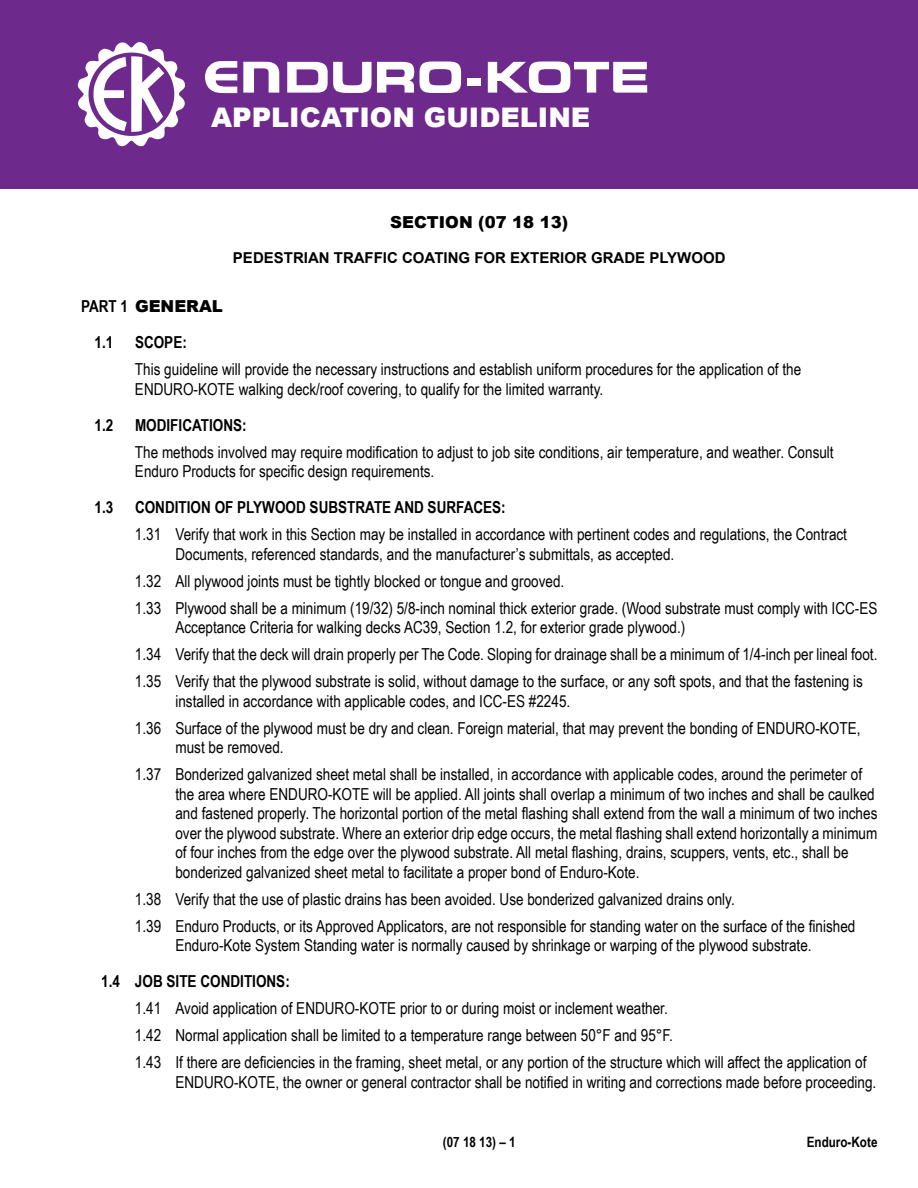
<style>
.page{position:relative;width:918px;height:1188px;background:#fff}
.page>*{position:absolute;margin:0;border:0;box-sizing:border-box;transform-origin:0 0}
.t1{font:27px "Arial MT Black";color:#fff}
.t2{font:16.5px/27px "Arial Narrow";color:#000}
.t3{font:700 16.5px "Arial Narrow";color:#000}
.t4{font:900 16.5px "Arial";color:#000}
.t5{font:700 15px "Arial";color:#000}
.t6{font:700 14.25px "Arial Narrow";color:#000}
.s1{font-family:"Arial Narrow";font-weight:700}
</style>
<div class="page">
<div style="left:0;top:0;width:918px;height:189px;background:#6e298d"></div>
<svg style="left:205px;top:61px;width:74px;height:32px"></svg>
<svg style="left:287px;top:62px;width:127px;height:31px"></svg>
<svg style="left:420px;top:61px;width:41px;height:32px"></svg>
<div style="left:467px;top:78px;width:14px;height:8px;background:#fff"></div>
<svg style="left:488px;top:61px;width:159px;height:32px"></svg>
<svg style="left:78px;top:42px;width:107px;height:104px"></svg>
<h1 class="t1" style="left:211px;top:101px;width:381px">APPLICATION GUIDELINE</h1>
<p class="t4" style="left:390px;top:210px;width:179px">SECTION (07 18 13)</p>
<p class="t5" style="left:233px;top:247px;width:494px">PEDESTRIAN TRAFFIC COATING FOR EXTERIOR GRADE PLYWOOD</p>
<p class="t4" style="left:81px;top:295px;width:143px"><span class="s1">PART 1</span> GENERAL</p>
<p class="t3" style="left:94px;top:330px;width:20px">1.1</p>
<p class="t3" style="left:135px;top:330px;width:53px">SCOPE:</p>
<p class="t2" style="left:135px;top:359px;width:668px;line-height:19.5px">This guideline will provide the necessary instructions and establish uni-form procedures for the application of the<br>ENDURO-KOTE walking deck/roof cover-ing, to qualify for the limited warranty.</p>
<p class="t3" style="left:94px;top:413px;width:20px">1.2</p>
<p class="t3" style="left:135px;top:413px;width:113px">MODIFICATIONS:</p>
<p class="t2" style="left:135px;top:442px;width:700px;line-height:19.5px">The methods involved may require modification to adjust to job site conditions, air temperature, and weather. Consult<br>Enduro Products for specific design requirements.</p>
<p class="t3" style="left:94px;top:495px;width:20px">1.3</p>
<p class="t3" style="left:135px;top:495px;width:372px">CONDITION OF PLYWOOD SUBSTRATE AND SURFACES:</p>
<p class="t2" style="left:175px;top:524px;width:673px;line-height:19.5px;text-indent:-40px">1.31 Verify that work in this Section may be installed in accordance with pertinent codes and regulations, the Contract<br>Documents, refer-enced standards, and the manufac-turer’s submittals, as accepted.</p>
<p class="t2" style="left:135px;top:567px;width:744px">1.32 All plywood joints must be tightly blocked or tongue and grooved.<br>1.33 Plywood shall be a minimum (19/32) 5/8‑inch nominal thick exterior grade. (Wood substrate must comply with ICC-ES</p>
<p class="t2" style="left:135px;top:613px;width:744px;text-indent:41px">Acceptance Criteria for walking decks AC39, Section 1.2, for exterior grade plywood.)<br>1.34 Verify that the deck will drain properly per The Code. Sloping for drainage shall be a minimum of 1/4‑inch per lineal foot.<br>1.35 Verify that the plywood substrate is solid, without damage to the surface, or any soft spots, and that the fasten-ing is</p>
<p class="t2" style="left:135px;top:687px;width:727px;text-indent:40px">installed in accordance with applicable codes, and ICC-ES #2245.<br>1.36 Surface of the plywood must be dry and clean. Foreign material, that may prevent the bonding of ENDURO‑KOTE,</p>
<p class="t2" style="left:135px;top:733px;width:729px;text-indent:40px">must be removed.<br>1.37 Bonderized galvanized sheet metal shall be installed, in accordance with applicable codes, around the perimeter of</p>
<p class="t2" style="left:175px;top:784px;width:704px;line-height:19.5px">the area where ENDURO-KOTE will be applied. All joints shall overlap a minimum of two inches and shall be caulked and fastened properly. The horizontal portion of the metal flashing shall extend from the wall a minimum of two inches over the plywood substrate. Where an exterior drip edge occurs, the metal flashing shall extend horizontally a minimum of four inches from the edge over the plywood substrate. All metal flashing, drains, scuppers, vents, etc., shall be bonderized galvanized sheet metal to facilitate a proper bond of Enduro‑Kote.</p>
<p class="t2" style="left:135px;top:885px;width:722px">1.38 Verify that the use of plastic drains has been avoided. Use bonderized galvanized drains only.<br>1.39 Enduro Products, or its Ap-proved Applicators, are not responsible for standing water on the surface of the finished</p>
<p class="t2" style="left:175px;top:931px;width:638px">Enduro‑Kote System Standing water is normally caused by shrinkage or warping of the plywood substrate.</p>
<p class="t3" style="left:101px;top:969px;width:190px">1.4 JOB SITE CONDITIONS:</p>
<p class="t2" style="left:135px;top:995px;width:733px">1.41 Avoid application of ENDURO--KOTE prior to or during moist or inclem-ent weather.<br>1.42 Normal application shall be lim-ited to a temperature range between 50°F and 95°F.<br>1.43 If there are deficiencies in the framing, sheet metal, or any portion of the structure which will affect the appli-cation of</p>
<p class="t2" style="left:175px;top:1068px;width:702px">ENDURO‑KOTE, the owner or general contractor shall be notified in writing and corrections made before proceeding.</p>
<p class="t6" style="left:443px;top:1132px;width:74px">(07 18 13) – 1</p>
<p class="t6" style="left:807px;top:1132px;width:72px">Enduro-Kote</p>
</div>
